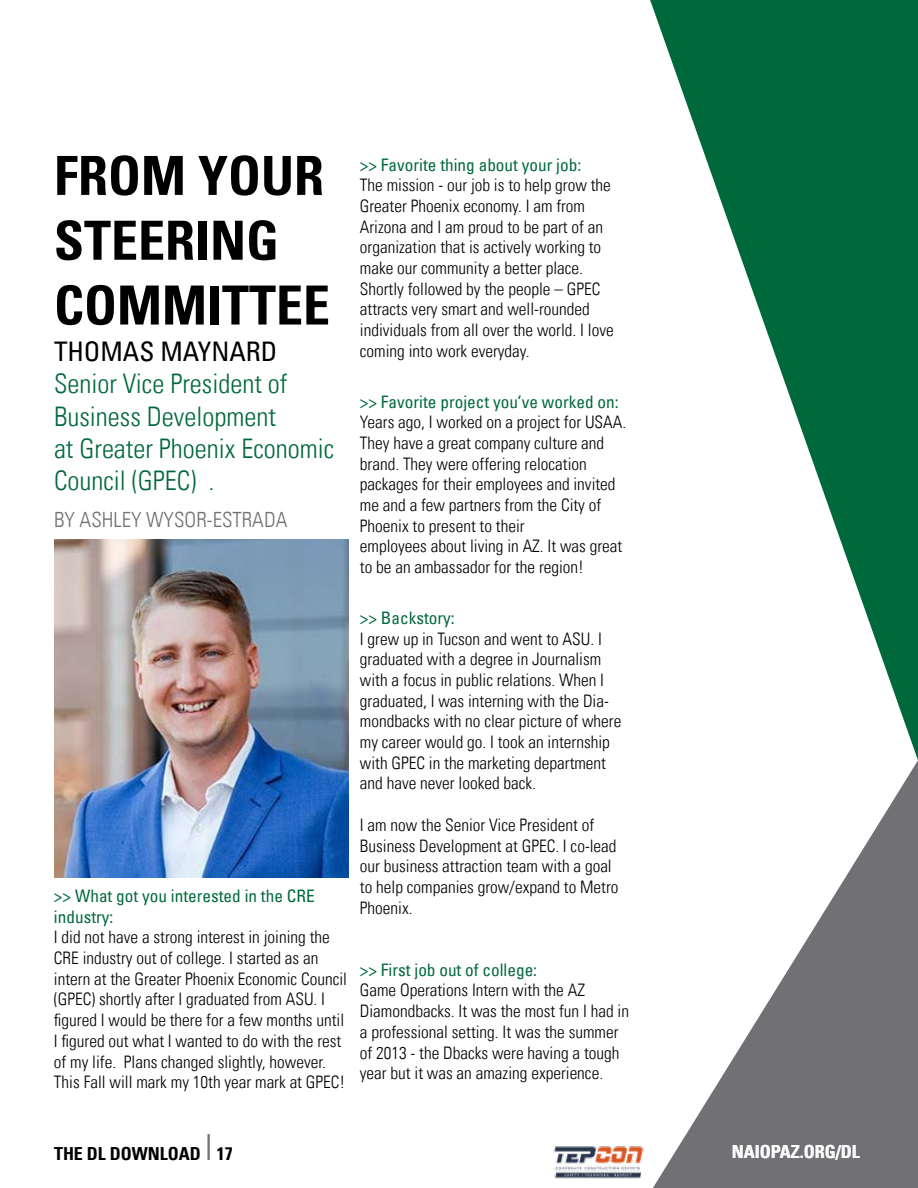
<style>
.page{position:relative;width:918px;height:1188px;background:#fff}
.page>*{position:absolute;margin:0;border:0;box-sizing:border-box;transform-origin:0 0}
.t1{font:700 condensed 54px/64.8px "Univers";color:#000}
.t2{font:300 condensed 27px/32.4px "Univers";color:#00693c}
.t3{font:condensed 27px "Univers";color:#000}
.t4{font:300 condensed 21px "Univers";color:#717074}
.t5{font:700 condensed 18px "Univers";color:#000}
.t6{font:700 condensed 18px "Univers";color:#fbfbfb}
.t7{font:300 condensed 17.25px/20.7px "Univers";color:#000}
.t8{font:condensed 17.25px/20.7px "Univers";color:#00693c}
.s1{font-weight:300;font-size:36px;color:#717074}
</style>
<div class="page">
<svg style="left:650px;top:0;width:268px;height:760px"></svg>
<svg style="left:653px;top:760px;width:265px;height:428px"></svg>
<img style="left:553px;top:1146px;width:91px;height:33px">
<img style="left:54px;top:540px;width:294px;height:337px">
<h1 class="t1" style="left:54px;top:143px;width:277px">FROM YOUR<br>STEERING<br>COMMITTEE</h1>
<h2 class="t3" style="left:54px;top:334px;width:225px">THOMAS MAYNARD</h2>
<h2 class="t2" style="left:54px;top:368px;width:282px">Senior Vice President of<br>Business Development<br>at Greater Phoenix Economic<br>Council (GPEC) .</h2>
<p class="t4" style="left:54px;top:507px;width:235px">BY ASHLEY WYSOR-ESTRADA</p>
<p class="t8" style="left:54px;top:885px;width:262px">&gt;&gt; What got you interested in the CRE industry:</p>
<p class="t7" style="left:54px;top:927px;width:295px">I did not have a strong interest in joining the CRE industry out of college. I started as an intern at the Greater Phoenix Economic Council (GPEC) shortly after I graduated from ASU. I figured I would be there for a few months until I figured out what I wanted to do with the rest of my life. Plans changed slightly, however.<br>This Fall will mark my 10th year mark at GPEC!</p>
<p class="t8" style="left:360px;top:154px;width:223px">&gt;&gt; Favorite thing about your job:</p>
<p class="t7" style="left:360px;top:175px;width:255px">The mission - our job is to help grow the Greater Phoenix economy. I am from Arizona and I am proud to be part of an organization that is actively working to make our community a better place.<br>Shortly followed by the people – GPEC attracts very smart and well-rounded individuals from all over the world. I love coming into work everyday.</p>
<p class="t8" style="left:360px;top:391px;width:260px">&gt;&gt; Favorite project you’ve worked on:</p>
<p class="t7" style="left:360px;top:412px;width:268px">Years ago, I worked on a project for USAA.<br>They have a great company culture and brand. They were offering relocation packages for their employees and invited me and a few partners from the City of Phoenix to present to their<br>employees about living in AZ. It was great to be an ambassador for the region!</p>
<p class="t8" style="left:360px;top:607px;width:96px">&gt;&gt; Backstory:</p>
<p class="t7" style="left:360px;top:628px;width:263px">I grew up in Tucson and went to ASU. I graduated with a degree in Journalism with a focus in public relations. When I graduated, I was interning with the Dia&shy;mondbacks with no clear picture of where my career would go. I took an internship with GPEC in the marketing department and have never looked back.</p>
<p class="t7" style="left:360px;top:814px;width:260px">I am now the Senior Vice President of<br>Business Development at GPEC. I co-lead our business attraction team with a goal to help companies grow/expand to Metro<br>Phoenix.</p>
<p class="t8" style="left:360px;top:959px;width:179px">&gt;&gt; First job out of college:</p>
<p class="t7" style="left:360px;top:980px;width:271px">Game Operations Intern with the AZ Diamondbacks. It was the most fun I had in a professional setting. It was the summer of 2013 - the Dbacks were having a tough year but it was an amazing experience.</p>
<p class="t5" style="left:54px;top:1143px;width:180px">THE DL DOWNLOAD <span class="s1">I</span> 17</p>
<p class="t6" style="left:732px;top:1140px;width:130px">NAIOPAZ.ORG/DL</p>
</div>
